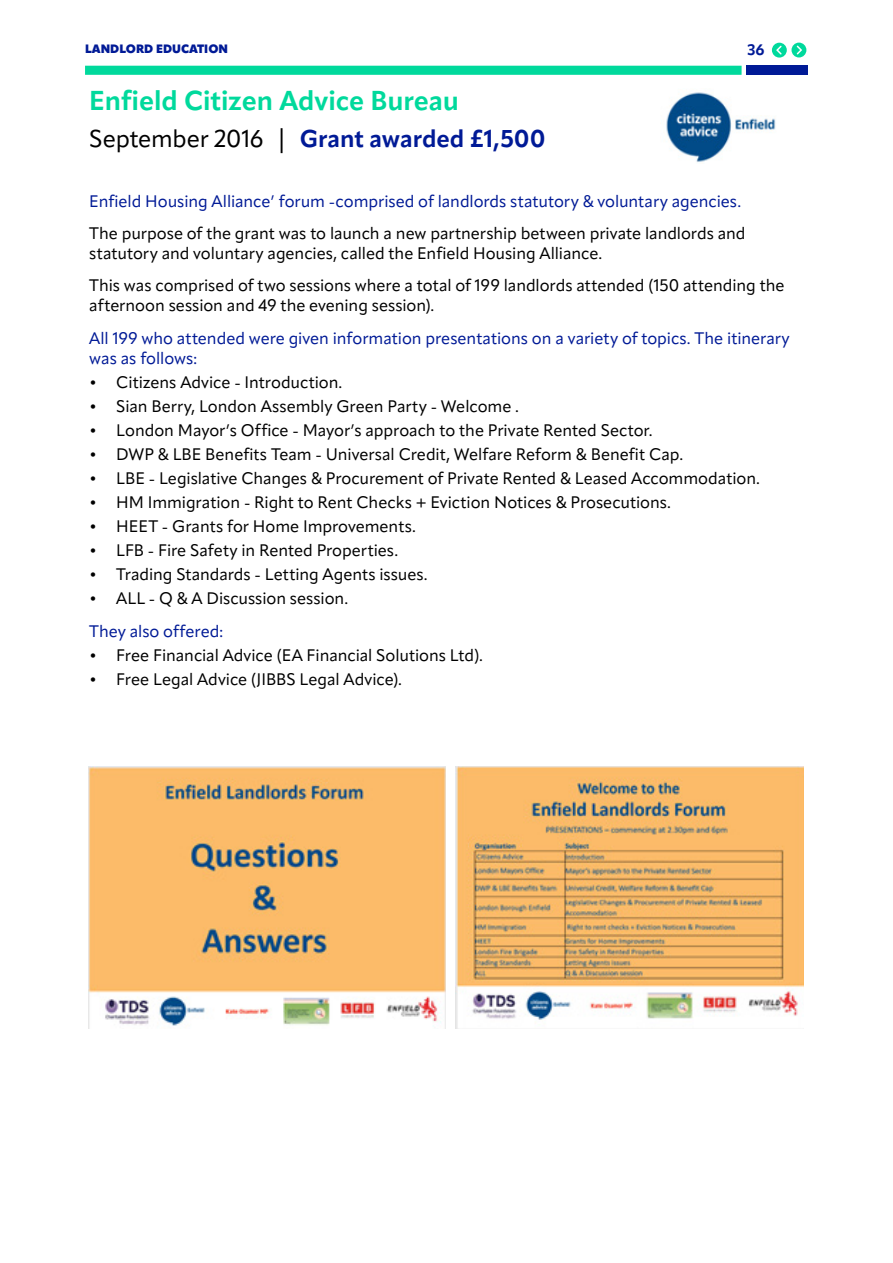
<style>
.page{position:relative;width:893px;height:1263px;background:#fff}
.page>*{position:absolute;margin:0;border:0;box-sizing:border-box;transform-origin:0 0}
.t1{font:700 27px "Apparat";letter-spacing:-.005em;color:#00d99c}
.t2{font:700 24px "Apparat";letter-spacing:-.005em;color:#001a96}
.t3{font:16.5px/19.8px "Apparat";letter-spacing:-.005em;color:#000}
.t4{font:16.5px/19.8px "Apparat";letter-spacing:-.005em;color:#001a96}
.t5{font:700 15px "Apparat";color:#001a96}
.t6{font:900 12px "Apparat";color:#001a96}
.s1{font-weight:400;color:#000}
</style>
<div class="page">
<div style="left:747px;top:66px;width:61px;height:9px;background:#001a96"></div>
<div style="left:85px;top:66px;width:657px;height:9px;background:#00d99c"></div>
<svg style="left:791px;top:43px;width:15px;height:14px"></svg>
<svg style="left:795px;top:44px;width:8px;height:12px"></svg>
<svg style="left:772px;top:43px;width:15px;height:15px"></svg>
<svg style="left:775px;top:44px;width:8px;height:12px"></svg>
<img style="left:666px;top:92px;width:110px;height:71px">
<img style="left:455px;top:767px;width:349px;height:262px">
<img style="left:89px;top:767px;width:356px;height:262px">
<p class="t6" style="left:85px;top:42px;width:144px">LANDLORD EDUCATION</p>
<p class="t5" style="left:747px;top:41px;width:19px">36</p>
<h1 class="t1" style="left:89px;top:84px;width:371px">Enfield Citizen Advice Bureau</h1>
<h2 class="t2" style="left:89px;top:124px;width:458px"><span class="s1">September 2016 |</span> Grant awarded £1,500</h2>
<p class="t4" style="left:89px;top:191px;width:653px">Enfield Housing Alliance’ forum -comprised of landlords statutory &amp; voluntary agencies.</p>
<p class="t3" style="left:89px;top:223px;width:658px">The purpose of the grant was to launch a new partnership between private landlords and statutory and voluntary agencies, called the Enfield Housing Alliance.</p>
<p class="t3" style="left:89px;top:276px;width:697px">This was comprised of two sessions where a total of 199 landlords attended (150 attending the afternoon session and 49 the evening session).</p>
<p class="t4" style="left:89px;top:328px;width:702px">All 199 who attended were given information presentations on a variety of topics. The itinerary was as follows:</p>
<p class="t3" style="left:89px;top:372px;width:255px">• Citizens Advice - Introduction.</p>
<p class="t3" style="left:89px;top:396px;width:431px">• Sian Berry, London Assembly Green Party - Welcome .</p>
<p class="t3" style="left:89px;top:420px;width:565px">• London Mayor’s Office - Mayor’s approach to the Private Rented Sector.</p>
<p class="t3" style="left:89px;top:444px;width:595px">• DWP &amp; LBE Benefits Team - Universal Credit, Welfare Reform &amp; Benefit Cap.</p>
<p class="t3" style="left:89px;top:468px;width:672px">• LBE - Legislative Changes &amp; Procurement of Private Rented &amp; Leased Accommodation.</p>
<p class="t3" style="left:89px;top:492px;width:583px">• HM Immigration - Right to Rent Checks + Eviction Notices &amp; Prosecutions.</p>
<p class="t3" style="left:89px;top:516px;width:328px">• HEET - Grants for Home Improvements.</p>
<p class="t3" style="left:89px;top:540px;width:310px">• LFB - Fire Safety in Rented Properties.</p>
<p class="t3" style="left:89px;top:564px;width:340px">• Trading Standards - Letting Agents issues.</p>
<p class="t3" style="left:89px;top:588px;width:260px">• ALL - Q &amp; A Discussion session.</p>
<p class="t4" style="left:89px;top:621px;width:135px">They also offered:</p>
<p class="t3" style="left:89px;top:645px;width:395px">• Free Financial Advice (EA Financial Solutions Ltd).</p>
<p class="t3" style="left:89px;top:669px;width:314px">• Free Legal Advice (JIBBS Legal Advice).</p>
</div>
